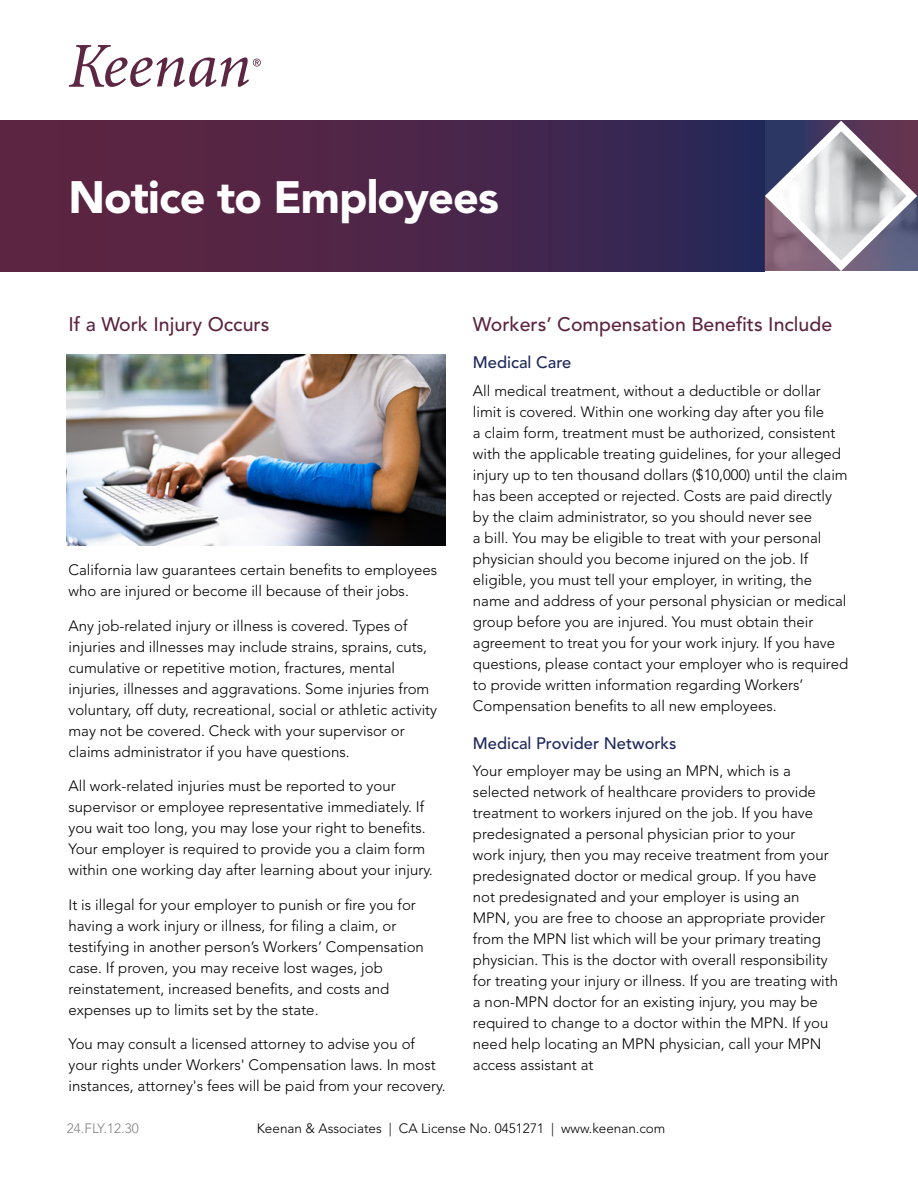
<style>
.page{position:relative;width:918px;height:1188px;background:#fff}
.page>*{position:absolute;margin:0;border:0;box-sizing:border-box;transform-origin:0 0}
.t1{font:900 45px "Avenir LT Std";letter-spacing:-.02em;color:#fff}
.t2{font:500 19.5px "Avenir LT Std";color:#5c2541}
.t3{font:500 16.5px "Avenir LT Std";color:#1e285a}
.t4{font:300 15px/21px "Avenir LT Std";color:#000}
.t5{font:300 13.5px "Avenir LT Std";color:#000}
.t6{font:300 13.5px "Avenir LT Std";color:#818285}
</style>
<div class="page">
<div style="left:0;top:121px;width:764px;height:150px;background:linear-gradient(to right,#65243e,#2e2756)"></div>
<svg style="left:760px;top:120px;width:158px;height:152px"></svg>
<img style="left:67px;top:354px;width:379px;height:192px">
<svg style="left:69px;top:45px;width:192px;height:42px"></svg>
<h1 class="t1" style="left:68px;top:170px;width:432px">Notice to Employees</h1>
<h2 class="t2" style="left:68px;top:313px;width:202px">If a Work Injury Occurs</h2>
<p class="t4" style="left:68px;top:560px;width:370px">California law guarantees certain benefits to employees who are injured or become ill because of their jobs.</p>
<p class="t4" style="left:68px;top:615px;width:370px">Any job-related injury or illness is covered. Types of injuries and illnesses may include strains, sprains, cuts, cumulative or repetitive motion, fractures, mental injuries, illnesses and aggravations. Some injuries from voluntary, off duty, recreational, social or athletic activity may not be covered. Check with your supervisor or claims administrator if you have questions.</p>
<p class="t4" style="left:68px;top:776px;width:366px">All work-related injuries must be reported to your supervisor or employee representative immediately. If you wait too long, you may lose your right to benefits.<br>Your employer is required to provide you a claim form within one working day after learning about your injury.</p>
<p class="t4" style="left:68px;top:894px;width:357px">It is illegal for your employer to punish or fire you for having a work injury or illness, for filing a claim, or testifying in another person’s Workers’ Compensation case. If proven, you may receive lost wages, job reinstatement, increased benefits, and costs and expenses up to limits set by the state.</p>
<p class="t4" style="left:68px;top:1034px;width:379px">You may consult a licensed attorney to advise you of your rights under Workers' Compensation laws. In most instances, attorney's fees will be paid from your recovery.</p>
<h2 class="t2" style="left:473px;top:313px;width:361px">Workers’ Compensation Benefits Include</h2>
<p class="t3" style="left:473px;top:353px;width:100px">Medical Care</p>
<p class="t4" style="left:473px;top:380px;width:377px">All medical treatment, without a deductible or dollar limit is covered. Within one working day after you file<br>a claim form, treatment must be authorized, consistent with the applicable treating guidelines, for your alleged injury up to ten thousand dollars ($10,000) until the claim has been accepted or rejected. Costs are paid directly by the claim administrator, so you should never see<br>a bill. You may be eligible to treat with your personal physician should you become injured on the job. If eligible, you must tell your employer, in writing, the name and address of your personal physician or medical group before you are injured. You must obtain their agreement to treat you for your work injury. If you have questions, please contact your employer who is required to provide written information regarding Workers’ Compensation benefits to all new employees.</p>
<p class="t3" style="left:473px;top:733px;width:205px">Medical Provider Networks</p>
<p class="t4" style="left:473px;top:761px;width:367px">Your employer may be using an MPN, which is a selected network of healthcare providers to provide treatment to workers injured on the job. If you have predesignated a personal physician prior to your<br>work injury, then you may receive treatment from your predesignated doctor or medical group. If you have not predesignated and your employer is using an MPN, you are free to choose an appropriate provider from the MPN list which will be your primary treating physician. This is the doctor with overall responsibility for treating your injury or illness. If you are treating with a non-MPN doctor for an existing injury, you may be required to change to a doctor within the MPN. If you need help locating an MPN physician, call your MPN access assistant at</p>
<p class="t6" style="left:67px;top:1120px;width:73px">24.FLY.12.30</p>
<p class="t5" style="left:257px;top:1120px;width:410px">Keenan &amp; Associates | CA License No. 0451271 | www.keenan.com</p>
</div>
